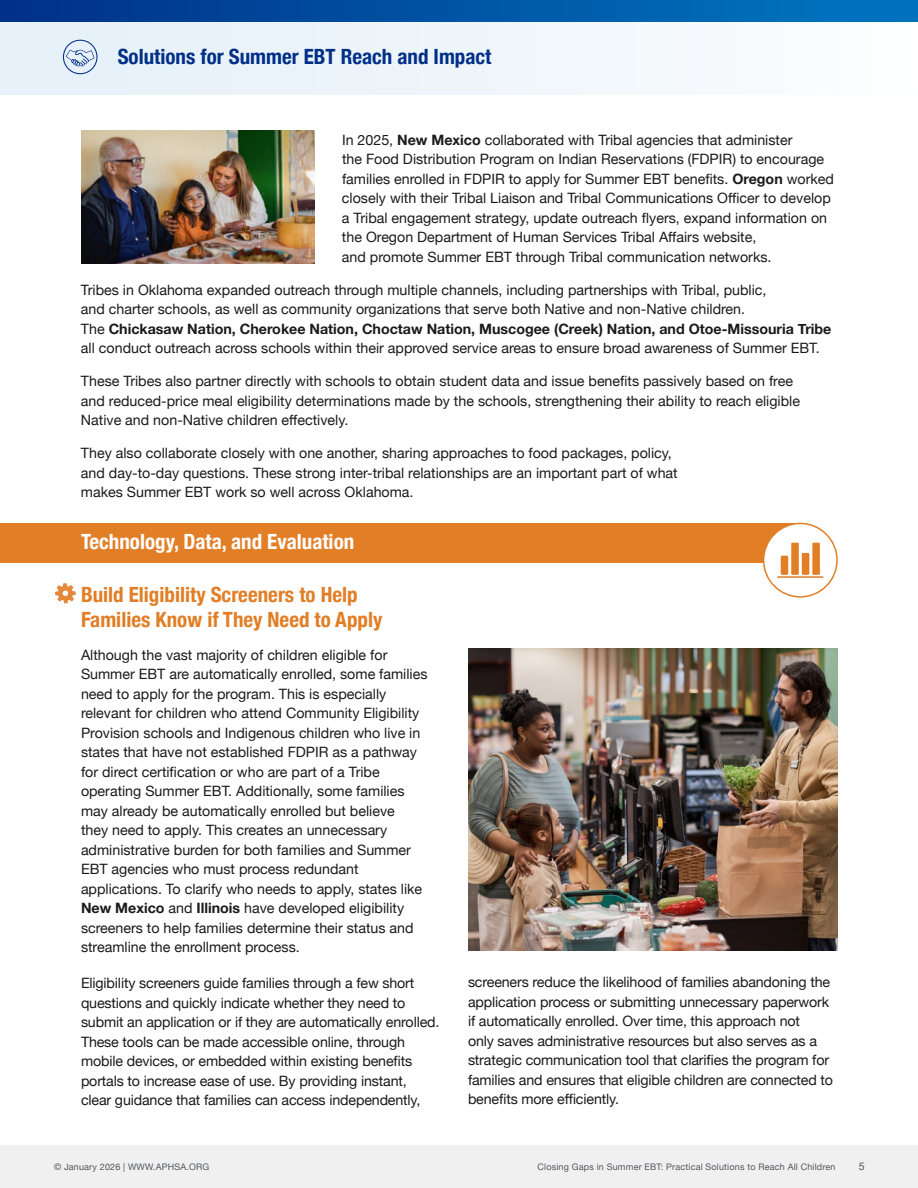
<style>
.page{position:relative;width:918px;height:1188px;background:#fff}
.page>*{position:absolute;margin:0;border:0;box-sizing:border-box;transform-origin:0 0}
.t1{font:700 condensed 21px/25.2px "Helvetica Neue";color:#e17e26}
.t2{font:700 condensed 21px "Helvetica Neue";color:#002f87}
.t3{font:700 condensed 21px "Helvetica Neue";color:#fff}
.t4{font:14.25px/19.5px "Helvetica Neue";color:#1a1a1a}
.t5{font:10.5px "Helvetica Neue";color:#54565a}
.t6{font:9px "Helvetica Neue";letter-spacing:.02em;color:#54565a}
.s1{font-weight:700}
</style>
<div class="page">
<div style="left:0;top:523px;width:800px;height:40px;background:#e17e26"></div>
<img style="left:468px;top:649px;width:370px;height:301px">
<img style="left:81px;top:131px;width:234px;height:132px">
<div style="left:764px;top:523px;width:73px;height:74px;background:#fff;border-radius:50%"></div>
<div style="left:763px;top:523px;width:75px;height:75px;border:2px solid #e17e26;border-radius:50%"></div>
<hr style="left:778px;top:576px;width:45px;height:2px;background:#e17e26">
<div style="left:781px;top:556px;width:7px;height:19px;background:#e17e26"></div>
<div style="left:791px;top:543px;width:8px;height:32px;background:#e17e26"></div>
<div style="left:812px;top:543px;width:8px;height:32px;background:#e17e26"></div>
<div style="left:802px;top:553px;width:7px;height:22px;background:#e17e26"></div>
<div style="left:0;top:1146px;width:918px;height:42px;background:#f0f0f0"></div>
<div style="left:0;top:19px;width:918px;height:75px;background:linear-gradient(to right,#e3eef8,#fcfdfe)"></div>
<div style="left:0;top:0;width:918px;height:22px;background:linear-gradient(to right,#003188,#0077c1)"></div>
<div style="left:63px;top:40px;width:34px;height:34px;border:1px solid #002f87;border-radius:50%"></div>
<svg style="left:66px;top:50px;width:29px;height:16px"></svg>
<svg style="left:55px;top:583px;width:21px;height:20px"></svg>
<h1 class="t2" style="left:118px;top:40px;width:375px">Solutions for Summer EBT Reach and Impact</h1>
<p class="t4" style="left:342px;top:131px;width:493px">In 2025, <span class="s1">New Mexico</span> collaborated with Tribal agencies that administer<br>the Food Distribution Program on Indian Reservations (FDPIR) to encourage families enrolled in FDPIR to apply for Summer EBT benefits. <span class="s1">Oregon</span> worked closely with their Tribal Liaison and Tribal Communications Officer to develop a Tribal engagement strategy, update outreach flyers, expand information on the Oregon Department of Human Services Tribal Affairs website,<br>and promote Summer EBT through Tribal communication networks.</p>
<p class="t4" style="left:81px;top:281px;width:752px">Tribes in Oklahoma expanded outreach through multiple channels, including partnerships with Tribal, public,<br>and charter schools, as well as community organizations that serve both Native and non-Native children.<br>The <span class="s1">Chickasaw Nation, Cherokee Nation, Choctaw Nation, Muscogee (Creek) Nation, and Otoe-Missouria Tribe </span>all conduct outreach across schools within their approved service areas to ensure broad awareness of Summer EBT.</p>
<p class="t4" style="left:81px;top:372px;width:720px">These Tribes also partner directly with schools to obtain student data and issue benefits passively based on free and reduced-price meal eligibility determinations made by the schools, strengthening their ability to reach eligible<br>Native and non-Native children effectively.</p>
<p class="t4" style="left:81px;top:444px;width:598px">They also collaborate closely with one another, sharing approaches to food packages, policy, and day-to-day questions. These strong inter-tribal relationships are an important part of what makes Summer EBT work so well across Oklahoma.</p>
<h1 class="t3" style="left:81px;top:525px;width:275px">Technology, Data, and Evaluation</h1>
<h1 class="t1" style="left:81px;top:580px;width:303px">Build Eligibility Screeners to Help<br>Families Know if They Need to Apply</h1>
<p class="t4" style="left:81px;top:646px;width:348px">Although the vast majority of children eligible for Summer EBT are automatically enrolled, some families need to apply for the program. This is especially relevant for children who attend Community Eligibility Provision schools and Indigenous children who live in states that have not established FDPIR as a pathway for direct certification or who are part of a Tribe operating Summer EBT. Additionally, some families may already be automatically enrolled but believe<br>they need to apply. This creates an unnecessary administrative burden for both families and Summer EBT agencies who must process redundant applications. To clarify who needs to apply, states like <span class="s1">New Mexico</span> and <span class="s1">Illinois</span> have developed eligibility screeners to help families determine their status and streamline the enrollment process.</p>
<p class="t4" style="left:81px;top:974px;width:360px">Eligibility screeners guide families through a few short questions and quickly indicate whether they need to submit an application or if they are automatically enrolled.<br>These tools can be made accessible online, through mobile devices, or embedded within existing benefits portals to increase ease of use. By providing instant, clear guidance that families can access independently,</p>
<p class="t4" style="left:468px;top:973px;width:367px">screeners reduce the likelihood of families abandoning the application process or submitting unnecessary paperwork if automatically enrolled. Over time, this approach not<br>only saves administrative resources but also serves as a strategic communication tool that clarifies the program for families and ensures that eligible children are connected to benefits more efficiently.</p>
<p class="t6" style="left:54px;top:1163px;width:157px">© January 2026 | WWW.APHSA.ORG</p>
<p class="t6" style="left:538px;top:1163px;width:299px">Closing Gaps in Summer EBT: Practical Solutions to Reach All Children</p>
<p class="t5" style="left:859px;top:1162px;width:7px">5</p>
</div>
